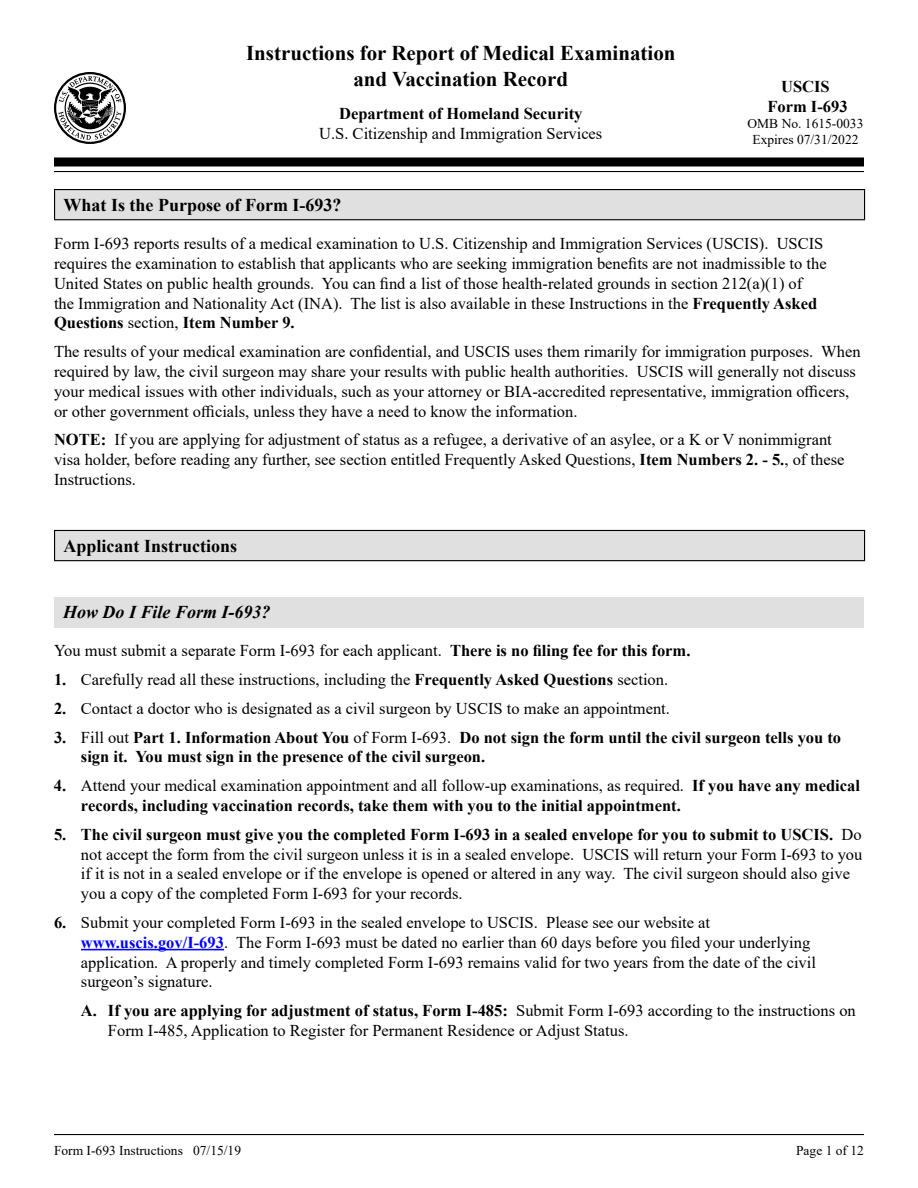
<style>
.page{position:relative;width:918px;height:1188px;background:#fff}
.page>*{position:absolute;margin:0;border:0;box-sizing:border-box;transform-origin:0 0}
.t1{font:700 21px/25.2px "Times New Roman";color:#000;text-align:center}
.t2{font:700 18px "Times New Roman";color:#000}
.t3{font:italic 700 18px "Times New Roman";color:#000}
.t4{font:16.5px/19.8px "Times New Roman";color:#000}
.t5{font:700 16.5px/19.8px "Times New Roman";color:#000}
.t6{font:13.5px/16.2px "Times New Roman";color:#000;text-align:center}
.s1{font-weight:700}
.s2{font-weight:400}
.s3{font-weight:700;color:#00f}
</style>
<div class="page">
<svg style="left:54px;top:72px;width:72px;height:72px"></svg>
<div style="left:54px;top:158px;width:810px;height:8px;background:#000"></div>
<hr style="left:54px;top:171px;width:810px;height:1px;background:#000">
<hr style="left:54px;top:1134px;width:810px;height:1px;background:#000">
<hr style="left:81px;top:949px;width:143px;height:1px;background:#00f">
<div style="left:55px;top:190px;width:810px;height:30px;background:#e0e0e0"></div>
<hr style="left:54px;top:189px;width:811px;height:1px;background:#000">
<svg style="left:54px;top:190px;width:1px;height:29px"></svg>
<svg style="left:864px;top:190px;width:1px;height:29px"></svg>
<hr style="left:54px;top:219px;width:811px;height:1px;background:#000">
<div style="left:55px;top:530px;width:810px;height:31px;background:#e0e0e0"></div>
<hr style="left:54px;top:530px;width:811px;height:1px;background:#000">
<svg style="left:54px;top:531px;width:1px;height:29px"></svg>
<svg style="left:864px;top:531px;width:1px;height:29px"></svg>
<hr style="left:54px;top:560px;width:811px;height:1px;background:#000">
<div style="left:54px;top:597px;width:810px;height:30px;background:#e0e0e0"></div>
<p class="t1" style="left:246px;top:40px;width:431px">Instructions for Report of Medical Examination and Vaccination Record</p>
<p class="t5" style="left:339px;top:103px;width:245px">Department of Homeland Security</p>
<p class="t4" style="left:319px;top:123px;width:285px">U.S. Citizenship and Immigration Services</p>
<p class="t5" style="left:767px;top:76px;width:82px;text-align:center">USCIS<br>Form I-693</p>
<p class="t6" style="left:748px;top:115px;width:117px">OMB No. 1615-0033<br>Expires 07/31/2022</p>
<p class="t2" style="left:64px;top:192px;width:279px">What Is the Purpose of Form I-693?</p>
<p class="t4" style="left:54px;top:233px;width:774px">Form I-693 reports results of a medical examination to U.S. Citizenship and Immigration Services (USCIS). USCIS requires the examination to establish that applicants who are seeking immigration benefits are not inadmissible to the United States on public health grounds. You can find a list of those health-related grounds in section 212(a)(1) of<br>the Immigration and Nationality Act (INA). The list is also available in these Instructions in the <span class="s1">Frequently Asked Questions</span> section, <span class="s1">Item Number 9.</span></p>
<p class="t4" style="left:54px;top:341px;width:808px">The results of your medical examination are confidential, and USCIS uses them rimarily for immigration purposes. When required by law, the civil surgeon may share your results with public health authorities. USCIS will generally not discuss your medical issues with other individuals, such as your attorney or BIA-accredited representative, immigration officers, or other government officials, unless they have a need to know the information.</p>
<p class="t4" style="left:54px;top:429px;width:792px"><span class="s1">NOTE:</span> If you are applying for adjustment of status as a refugee, a derivative of an asylee, or a K or V nonimmigrant visa holder, before reading any further, see section entitled Frequently Asked Questions, <span class="s1">Item Numbers 2. - 5.</span>, of these<br>Instructions.</p>
<p class="t2" style="left:64px;top:533px;width:175px">Applicant Instructions</p>
<p class="t3" style="left:63px;top:600px;width:209px">How Do I File Form I-693?</p>
<p class="t4" style="left:54px;top:640px;width:638px">You must submit a separate Form I-693 for each applicant. <span class="s1">There is no filing fee for this form.</span></p>
<p class="t4" style="left:54px;top:669px;width:616px"><span class="s1">1.</span> Carefully read all these instructions, including the <span class="s1">Frequently Asked Questions</span> section.</p>
<p class="t4" style="left:54px;top:698px;width:618px"><span class="s1">2.</span> Contact a doctor who is designated as a civil surgeon by USCIS to make an appointment.</p>
<p class="t5" style="left:81px;top:727px;width:762px;text-indent:-27px">3. <span class="s2">Fill out</span> Part 1. Information About You <span class="s2">of Form I-693.</span> Do not sign the form until the civil surgeon tells you to sign it. You must sign in the presence of the civil surgeon.</p>
<p class="t5" style="left:81px;top:775px;width:780px;text-indent:-27px">4. <span class="s2">Attend your medical examination appointment and all follow-up examinations, as required.</span> If you have any medical records, including vaccination records, take them with you to the initial appointment.</p>
<p class="t4" style="left:81px;top:824px;width:783px;text-indent:-27px"><span class="s1">5. The civil surgeon must give you the completed Form I-693 in a sealed envelope for you to submit to USCIS.</span> Do not accept the form from the civil surgeon unless it is in a sealed envelope. USCIS will return your Form I-693 to you if it is not in a sealed envelope or if the envelope is opened or altered in any way. The civil surgeon should also give you a copy of the completed Form I-693 for your records.</p>
<p class="t4" style="left:81px;top:912px;width:737px;text-indent:-27px"><span class="s1">6.</span> Submit your completed Form I-693 in the sealed envelope to USCIS. Please see our website at <span class="s3">www.uscis.gov/I-693</span>. The Form I-693 must be dated no earlier than 60 days before you filed your underlying application. A properly and timely completed Form I-693 remains valid for two years from the date of the civil surgeon’s signature.</p>
<p class="t4" style="left:108px;top:1000px;width:749px;text-indent:-27px"><span class="s1">A. If you are applying for adjustment of status, Form I-485:</span> Submit Form I-693 according to the instructions on<br>Form I-485, Application to Register for Permanent Residence or Adjust Status.</p>
<p class="t6" style="left:54px;top:1142px;width:189px">Form I-693 Instructions 07/15/19</p>
<p class="t6" style="left:796px;top:1142px;width:69px">Page 1 of 12</p>
</div>
